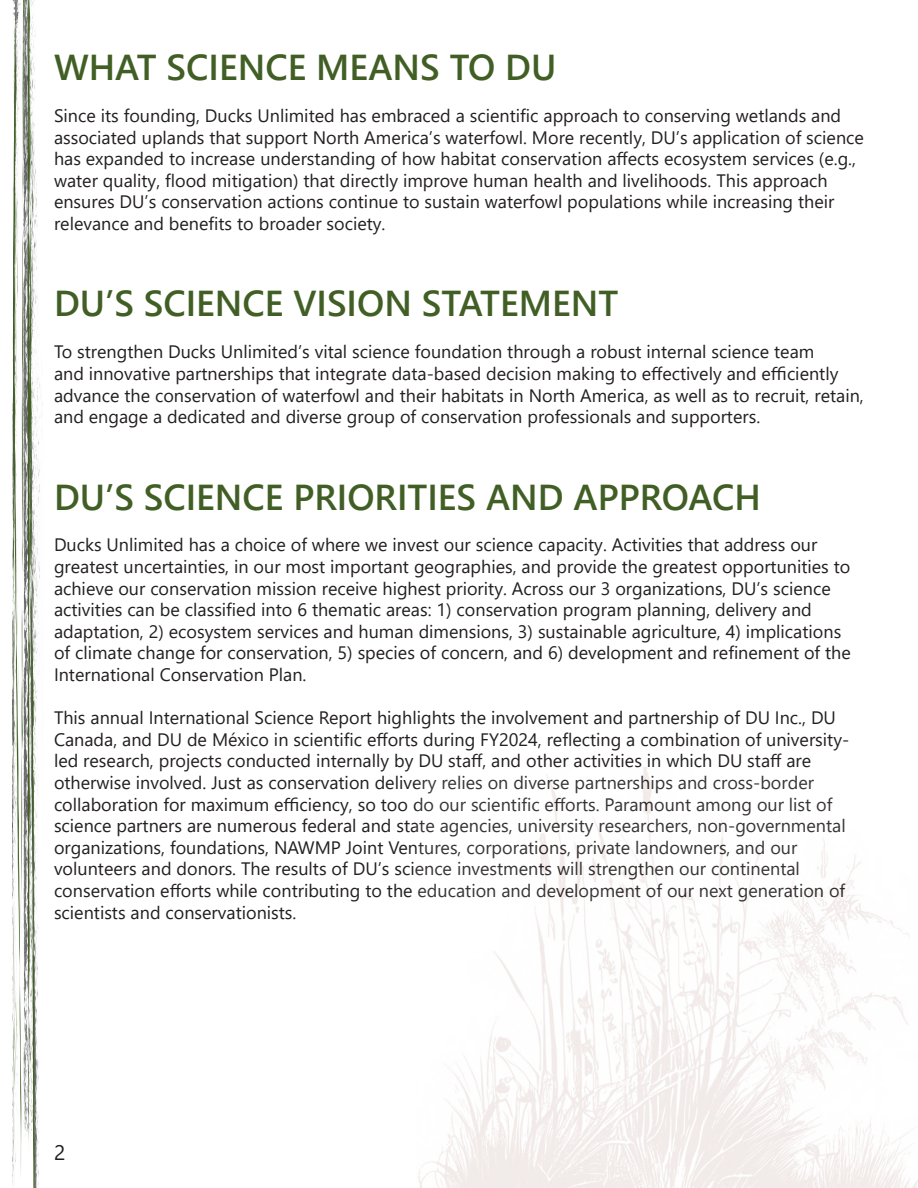
<style>
.page{position:relative;width:918px;height:1188px;background:#fff}
.page>*{position:absolute;margin:0;border:0;box-sizing:border-box;transform-origin:0 0}
.t1{font:600 36px "Segoe UI";color:#415f25}
.t2{font:21px "Segoe UI";color:#231f20}
.t3{font:18px/21.6px "Segoe UI";color:#231f20}
</style>
<div class="page">
<img style="left:13px;top:0;width:1px;height:1175px">
<img style="left:14px;top:0;width:29px;height:1188px">
<img style="left:418px;top:768px;width:500px;height:420px">
<p class="t1" style="left:54px;top:33px;width:504px">WHAT SCIENCE MEANS TO DU</p>
<p class="t3" style="left:54px;top:103px;width:811px">Since its founding, Ducks Unlimited has embraced a scientific approach to conserving wetlands and associated uplands that support North America’s waterfowl. More recently, DU’s application of science has expanded to increase understanding of how habitat conservation affects ecosystem services (e.g., water quality, flood mitigation) that directly improve human health and livelihoods. This approach ensures DU’s conservation actions continue to sustain waterfowl populations while increasing their relevance and benefits to broader society.</p>
<p class="t1" style="left:54px;top:270px;width:566px">DU’S SCIENCE VISION STATEMENT</p>
<p class="t3" style="left:54px;top:340px;width:811px">To strengthen Ducks Unlimited’s vital science foundation through a robust internal science team<br>and innovative partnerships that integrate data-based decision making to effectively and efficiently advance the conservation of waterfowl and their habitats in North America, as well as to recruit, retain, and engage a dedicated and diverse group of conservation professionals and supporters.</p>
<p class="t1" style="left:54px;top:463px;width:708px">DU’S SCIENCE PRIORITIES AND APPROACH</p>
<p class="t3" style="left:54px;top:533px;width:798px">Ducks Unlimited has a choice of where we invest our science capacity. Activities that address our greatest uncertainties, in our most important geographies, and provide the greatest opportunities to achieve our conservation mission receive highest priority. Across our 3 organizations, DU’s science activities can be classified into 6 thematic areas: 1) conservation program planning, delivery and adaptation, 2) ecosystem services and human dimensions, 3) sustainable agriculture, 4) implications of climate change for conservation, 5) species of concern, and 6) development and refinement of the International Conservation Plan.</p>
<p class="t3" style="left:54px;top:705px;width:797px">This annual International Science Report highlights the involvement and partnership of DU Inc., DU Canada, and DU de México in scientific efforts during FY2024, reflecting a combination of university&shy;led research, projects conducted internally by DU staff, and other activities in which DU staff are otherwise involved. Just as conservation delivery relies on diverse partnerships and cross-border collaboration for maximum efficiency, so too do our scientific efforts. Paramount among our list of science partners are numerous federal and state agencies, university researchers, non-governmental organizations, foundations, NAWMP Joint Ventures, corporations, private landowners, and our volunteers and donors. The results of DU’s science investments will strengthen our continental conservation efforts while contributing to the education and development of our next generation of scientists and conservationists.</p>
<p class="t2" style="left:54px;top:1132px;width:13px">2</p>
</div>
